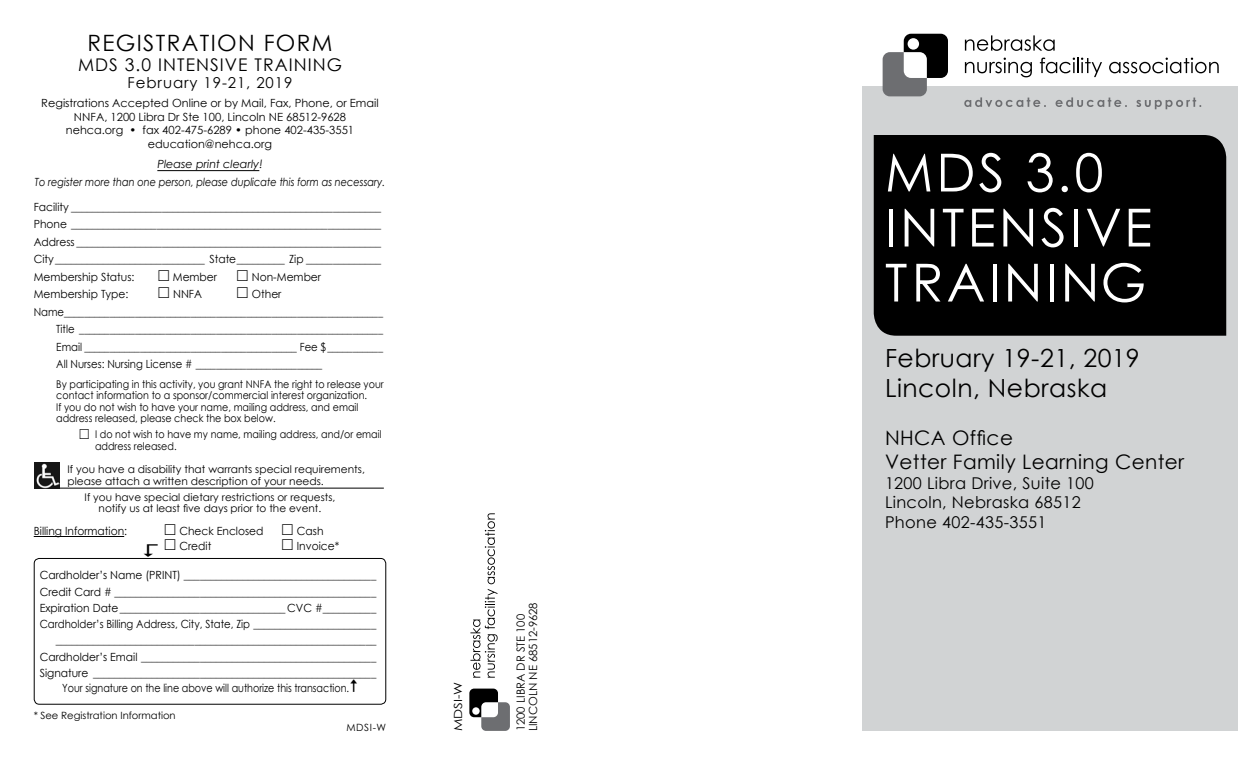
<style>
.page{position:relative;width:1260px;height:765px;background:#fff}
.page>*{position:absolute;margin:0;border:0;box-sizing:border-box;transform-origin:0 0}
.t1{font:52.5px/55px "Century Gothic";letter-spacing:.06em;color:#fff}
.t2{font:25px/30px "Century Gothic";letter-spacing:.02em;color:#000}
.t3{font:22.5px "Century Gothic";letter-spacing:.06em;color:#000}
.t4{font:20px/24px "Century Gothic";letter-spacing:.02em;color:#000}
.t5{font:17.5px "Century Gothic";letter-spacing:.06em;color:#000}
.t6{font:16.25px/19.5px "Century Gothic";letter-spacing:.02em;color:#000}
.t7{font:15px "Century Gothic";letter-spacing:.06em;color:#000}
.t8{font:11.25px/16.2px "Century Gothic";color:#000;text-align:justify;scale:.95 1}
.t9{font:11.25px "Century Gothic";color:#000;scale:.9 1}
.t10{font:11.25px/13.8px "Century Gothic";color:#000}
.t11{font:italic 11.25px/17.5px "Century Gothic";color:#000;text-align:center}
.t12{font:11.25px "Century Gothic";color:#000;scale:.85 1}
.t13{font:11.25px "Century Gothic";color:#000;scale:1.2 1}
.t14{font:10.62px/11.2px "Century Gothic";color:#000;scale:.9 1}
.t15{font:10.62px/11.9px "Century Gothic";color:#000}
.t16{font:10.5px/11.2px "Century Gothic";color:#000;text-align:center}
.t17{font:10px "Century Gothic";color:#000}
</style>
<div class="page">
<svg style="left:470px;top:513px;width:28px;height:165px"></svg>
<svg style="left:469px;top:689px;width:41px;height:42px"></svg>
<div style="left:472px;top:707px;width:8px;height:8px;background:#fff;border-radius:50%"></div>
<hr style="left:157px;top:170px;width:102px;height:1px;background:#000">
<hr style="left:34px;top:536px;width:90px;height:1px;background:#000">
<hr style="left:34px;top:488px;width:350px;height:1px;background:#000">
<img style="left:34px;top:463px;width:26px;height:25px">
<div style="left:34px;top:558px;width:352px;height:147px;border:1px solid #000;border-radius:5px"></div>
<div style="left:862px;top:87px;width:376px;height:644px;background:#d1d3d4"></div>
<svg style="left:965px;top:35px;width:90px;height:16px"></svg>
<svg style="left:965px;top:58px;width:67px;height:19px"></svg>
<svg style="left:1040px;top:58px;width:62px;height:19px"></svg>
<svg style="left:1109px;top:58px;width:110px;height:15px"></svg>
<svg style="left:883px;top:34px;width:65px;height:62px"></svg>
<div style="left:908px;top:38px;width:11px;height:12px;background:#fff;border-radius:50%"></div>
<svg style="left:964px;top:97px;width:82px;height:10px"></svg>
<svg style="left:1056px;top:97px;width:71px;height:10px"></svg>
<svg style="left:1136px;top:98px;width:65px;height:11px"></svg>
<div style="left:874px;top:135px;width:352px;height:201px;background:#000"></div>
<h3 class="t3" style="left:87px;top:27px;width:247px">REGISTRATION FORM</h3>
<h3 class="t5" style="left:78px;top:52px;width:265px">MDS 3.0 INTENSIVE TRAINING</h3>
<h3 class="t7" style="left:128px;top:72px;width:166px">February 19-21, 2019</h3>
<p class="t10" style="left:41px;top:96px;width:339px;text-align:center">Registrations Accepted Online or by Mail, Fax, Phone, or Email NNFA, 1200 Libra Dr Ste 100, Lincoln NE 68512-9628<br>nehca.org • fax 402-475-6289 • phone 402-435-3551 education@nehca.org</p>
<p class="t11" style="left:35px;top:155px;width:352px">Please print clearly!<br>To register more than one person, please duplicate this form as necessary.</p>
<p class="t8" style="left:34px;top:198px;width:367px;line-height:17.5px">Facility __________________________________________________________ Phone __________________________________________________________ Address _________________________________________________________ City____________________________ State_________ Zip ______________ Membership Status:</p>
<p class="t8" style="left:173px;top:268px;width:48px">Member</p>
<p class="t8" style="left:252px;top:268px;width:74px">Non-Member</p>
<p class="t8" style="left:34px;top:286px;width:101px">Membership Type:</p>
<p class="t8" style="left:173px;top:286px;width:32px">NNFA</p>
<p class="t8" style="left:252px;top:286px;width:33px">Other</p>
<p class="t9" style="left:34px;top:304px;width:390px">Name_______________________________________________________________</p>
<p class="t9" style="left:56px;top:321px;width:365px">Title ____________________________________________________________</p>
<p class="t9" style="left:56px;top:339px;width:365px">Email __________________________________________ Fee $___________</p>
<p class="t9" style="left:56px;top:356px;width:297px">All Nurses: Nursing License # _________________________</p>
<p class="t14" style="left:56px;top:378px;width:365px">By participating in this activity, you grant NNFA the right to release your contact information to a sponsor/commercial interest organization.<br>If you do not wish to have your name, mailing address, and email address released, please check the box below.</p>
<p class="t14" style="left:95px;top:428px;width:320px">I do not wish to have my name, mailing address, and/or email address released.</p>
<p class="t15" style="left:68px;top:463px;width:299px">If you have a disability that warrants special requirements, please attach a written description of your needs.</p>
<p class="t16" style="left:85px;top:491px;width:252px">If you have special dietary restrictions or requests, notify us at least five days prior to the event.</p>
<p class="t8" style="left:34px;top:522px;width:100px">Billing Information:</p>
<p class="t8" style="left:179px;top:522px;width:90px">Check Enclosed</p>
<p class="t8" style="left:297px;top:522px;width:30px">Cash</p>
<p class="t8" style="left:179px;top:537px;width:35px">Credit</p>
<p class="t8" style="left:297px;top:537px;width:46px">Invoice*</p>
<p class="t8" style="left:40px;top:567px;width:356px;text-align:right">Cardholder’s Name (PRINT) ____________________________________ Credit Card # _________________________________________________ Expiration Date_______________________________ CVC #__________ Cardholder’s Billing Address, City, State, Zip _______________________ ____________________________________________________________ Cardholder’s Email ____________________________________________ Signature _____________________________________________________</p>
<p class="t12" style="left:62px;top:680px;width:350px">Your signature on the line above will authorize this transaction.•</p>
<p class="t17" style="left:34px;top:709px;width:143px">* See Registration Information</p>
<p class="t17" style="left:346px;top:721px;width:41px">MDSI-W</p>
<p class="t13" style="left:450px;top:731px;width:43px;rotate:-90deg">MDSI-W</p>
<p class="t10" style="left:514px;top:731px;width:130px;line-height:12.5px;rotate:-90deg">1200 LIBRA DR STE 100<br>LINCOLN NE 68512-9628</p>
<h1 class="t1" style="left:885px;top:144px;width:269px">MDS 3.0<br>INTENSIVE<br>TRAINING</h1>
<h2 class="t2" style="left:885px;top:343px;width:256px">February 19-21, 2019<br>Lincoln, Nebraska</h2>
<h3 class="t4" style="left:885px;top:426px;width:301px">NHCA Office<br>Vetter Family Learning Center</h3>
<h3 class="t6" style="left:885px;top:473px;width:210px">1200 Libra Drive, Suite 100<br>Lincoln, Nebraska 68512<br>Phone 402-435-3551</h3>
</div>
